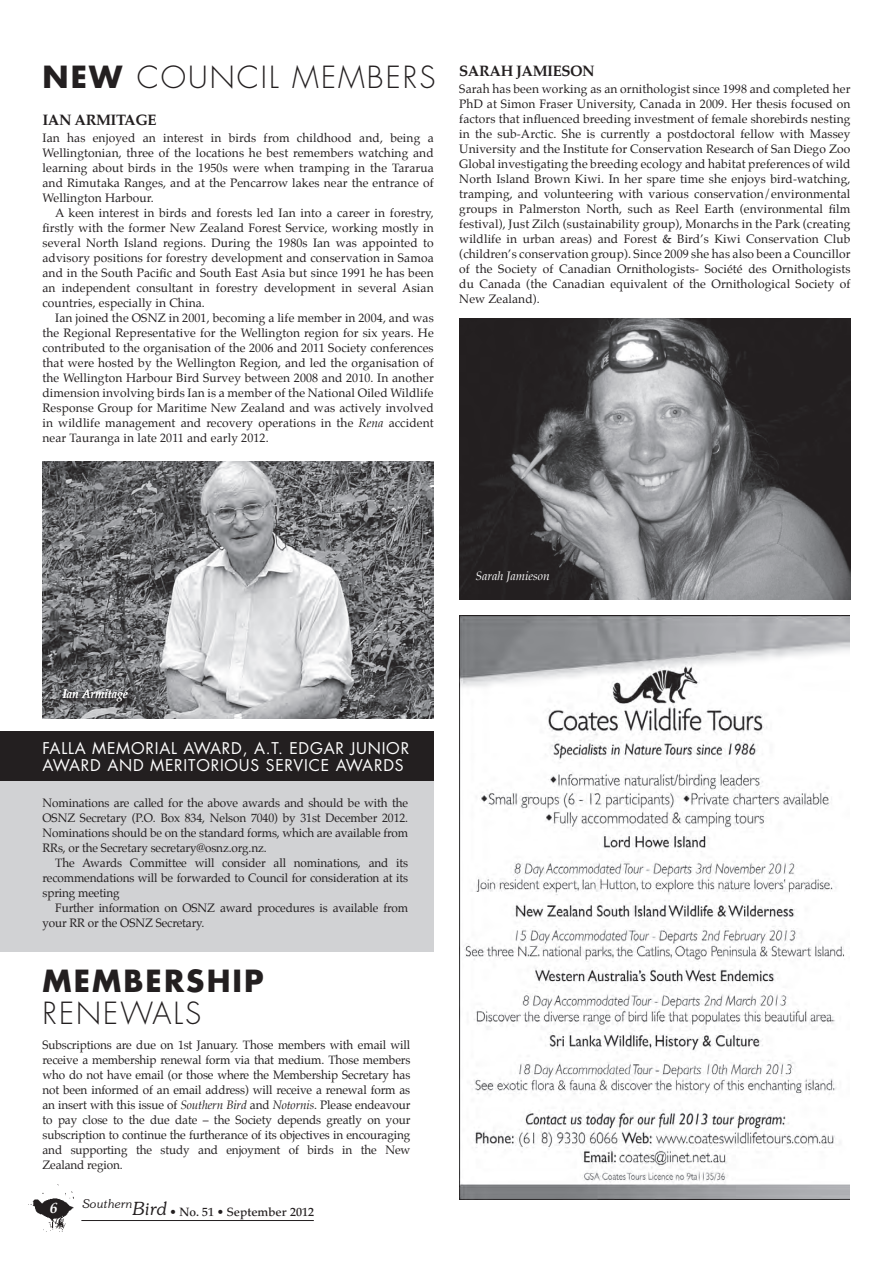
<style>
.page{position:relative;width:893px;height:1263px;background:#fff}
.page>*{position:absolute;margin:0;border:0;box-sizing:border-box;transform-origin:0 0}
.t1{font:300 29.7px "Futura";letter-spacing:.07em;color:#231f20}
.t2{font:700 29.7px "Futura";letter-spacing:.07em;color:#231f20}
.t3{font:15.75px/16.5px "Futura";letter-spacing:.05em;color:#fff}
.t4{font:700 15px "Palatino";letter-spacing:-.03em;color:#231f20}
.t5{font:italic 700 15px "Palatino";color:#fff}
.t6{font:12px/15px "Palatino";letter-spacing:-.01em;color:#231f20;text-align:justify}
.t7{font:500 12px "Palatino";color:#231f20}
.t8{font:italic 12px "Palatino";color:#fff}
.s1{font-weight:700}
.s2{font-style:italic}
.s3{font-family:"Souvenir";font-weight:300;font-style:italic;font-size:18px}
</style>
<div class="page">
<img style="left:28px;top:1184px;width:46px;height:48px">
<hr style="left:81px;top:1220px;width:233px;height:1px;background:#231f20">
<div style="left:0;top:777px;width:434px;height:174px;background:#d1d2d4"></div>
<div style="left:0;top:731px;width:434px;height:50px;background:#231f20"></div>
<img style="left:43px;top:462px;width:391px;height:257px">
<img style="left:459px;top:319px;width:391px;height:281px">
<div style="left:476px;top:571px;width:81px;height:20px;background:#231f20"></div>
<svg style="left:62px;top:688px;width:73px;height:20px"></svg>
<img style="left:459px;top:615px;width:391px;height:584px">
<h1 class="t1" style="left:43px;top:58px;width:394px"><span class="s1">New</span> COUNCIL MEMBERS</h1>
<p class="t4" style="left:43px;top:107px;width:116px">IAN ARMITAGE</p>
<p class="t6" style="left:43px;top:130px;width:393px">Ian has enjoyed an interest in birds from childhood and, being a Wellingtonian, three of the locations he best remembers watching and learning about birds in the 1950s were when tramping in the Tararua and Rimutaka Ranges, and at the Pencarrow lakes near the entrance of Wellington Harbour.</p>
<p class="t6" style="left:43px;top:205px;width:393px;text-indent:13px">A keen interest in birds and forests led Ian into a career in forestry, firstly with the former New Zealand Forest Service, working mostly in several North Island regions. During the 1980s Ian was appointed to advisory positions for forestry development and conservation in Samoa and in the South Pacific and South East Asia but since 1991 he has been an independent consultant in forestry development in several Asian countries, especially in China.</p>
<p class="t6" style="left:43px;top:310px;width:393px;text-indent:13px">Ian joined the OSNZ in 2001, becoming a life member in 2004, and was the Regional Representative for the Wellington region for six years. He contributed to the organisation of the 2006 and 2011 Society conferences that were hosted by the Wellington Region, and led the organisation of the Wellington Harbour Bird Survey between 2008 and 2010. In another dimension involving birds Ian is a member of the National Oiled Wildlife Response Group for Maritime New Zealand and was actively involved in wildlife management and recovery operations in the <span class="s2">Rena</span> accident near Tauranga in late 2011 and early 2012.</p>
<p class="t4" style="left:459px;top:58px;width:137px">SARAH JAMIESON</p>
<p class="t6" style="left:459px;top:82px;width:393px">Sarah has been working as an ornithologist since 1998 and completed her PhD at Simon Fraser University, Canada in 2009. Her thesis focused on factors that influenced breeding investment of female shorebirds nesting in the sub-Arctic. She is currently a postdoctoral fellow with Massey University and the Institute for Conservation Research of San Diego Zoo Global investigating the breeding ecology and habitat preferences of wild North Island Brown Kiwi. In her spare time she enjoys bird-watching, tramping, and volunteering with various conservation/environmental groups in Palmerston North, such as Reel Earth (environmental film festival), Just Zilch (sustainability group), Monarchs in the Park (creating wildlife in urban areas) and Forest &amp; Bird’s Kiwi Conservation Club (children’s conservation group). Since 2009 she has also been a Councillor of the Society of Canadian Ornithologists- Société des Ornithologists du Canada (the Canadian equivalent of the Ornithological Society of New Zealand).</p>
<p class="t8" style="left:63px;top:684px;width:66px">Ian Armitage</p>
<h2 class="t3" style="left:43px;top:740px;width:368px">FALLA MEMORIAL AWARD, A.T. EDGAR JUNIOR<br>AWARD AND MERITORIOUS SERVICE AWARDS</h2>
<p class="t6" style="left:43px;top:795px;width:367px">Nominations are called for the above awards and should be with the OSNZ Secretary (P.O. Box 834, Nelson 7040) by 31st December 2012.<br>Nominations should be on the standard forms, which are available from RRs, or the Secretary secretary@osnz.org.nz.</p>
<p class="t6" style="left:43px;top:855px;width:367px;text-indent:13px">The Awards Committee will consider all nominations, and its recommendations will be forwarded to Council for consideration at its spring meeting</p>
<p class="t6" style="left:43px;top:900px;width:367px;text-indent:13px">Further information on OSNZ award procedures is available from your RR or the OSNZ Secretary.</p>
<h1 class="t2" style="left:43px;top:960px;width:223px">MEMBERSHIP</h1>
<h1 class="t1" style="left:43px;top:994px;width:19px">RENE</h1>
<h1 class="t1" style="left:120px;top:994px;width:67px">WALS</h1>
<p class="t6" style="left:43px;top:1037px;width:369px">Subscriptions are due on 1st January. Those members with email will receive a membership renewal form via that medium. Those members who do not have email (or those where the Membership Secretary has not been informed of an email address) will receive a renewal form as an insert with this issue of <span class="s2">Southern Bird</span> and <span class="s2">Notornis</span>. Please endeavour to pay close to the due date – the Society depends greatly on your subscription to continue the furtherance of its objectives in encouraging and supporting the study and enjoyment of birds in the New Zealand region.</p>
<p class="t5" style="left:50px;top:1196px;width:9px">6</p>
<p class="t7" style="left:83px;top:1205px;width:233px"><sup>Southern</sup> <span class="s3">Bird</span> • No. 51 • September 2012</p>
<p class="t8" style="left:475px;top:566px;width:76px">Sarah Jamieson</p>
</div>
